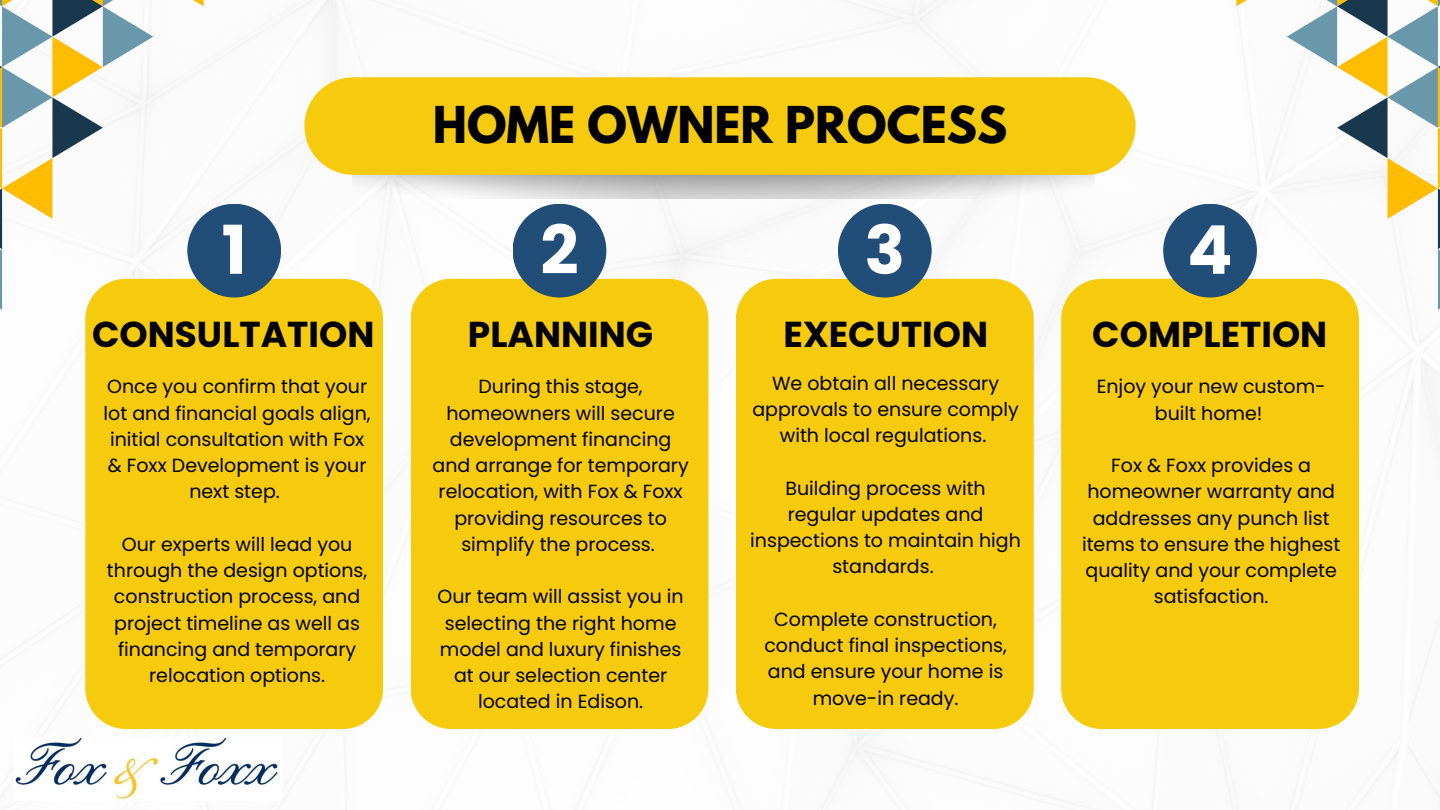
<style>
.page{position:relative;width:1440px;height:810px;background:#fff}
.page>*{position:absolute;margin:0;border:0;box-sizing:border-box;transform-origin:0 0}
.t1{font:700 67.3px "Poppins";color:#fff}
.t2{font:700 45px "League Spartan";color:#000}
.t3{font:700 36px "Poppins";color:#000}
.t4{font:19px/26.2px "Poppins";color:#000;text-align:center}
</style>
<div class="page">
<img style="left:0;top:0;width:1440px;height:810px">
<div style="left:85px;top:279px;width:298px;height:450px;background:#f7cb0d;border-radius:41px"></div>
<div style="left:411px;top:279px;width:297px;height:450px;background:#f7cb0d;border-radius:41px"></div>
<div style="left:736px;top:279px;width:298px;height:450px;background:#f7cb0d;border-radius:40px"></div>
<div style="left:1061px;top:279px;width:298px;height:450px;background:#f7cb0d;border-radius:41px"></div>
<div style="left:187px;top:204px;width:94px;height:94px;background:#204e78;border-radius:50%"></div>
<div style="left:513px;top:204px;width:93px;height:94px;background:#204e78;border-radius:50%"></div>
<div style="left:838px;top:204px;width:94px;height:94px;background:#204e78;border-radius:50%"></div>
<div style="left:1163px;top:204px;width:94px;height:94px;background:#204e78;border-radius:50%"></div>
<img style="left:352px;top:175px;width:742px;height:24px">
<div style="left:304px;top:77px;width:831px;height:98px;background:#f7cb0d"></div>
<svg style="left:0;top:0;width:203px;height:310px"></svg>
<svg style="left:1236px;top:0;width:204px;height:310px"></svg>
<img style="left:14px;top:737px;width:267px;height:63px">
<p class="t2" style="left:433px;top:103px;width:576px">HOME OWNER PROCESS</p>
<p class="t1" style="left:222px;top:203px;width:27px">1</p>
<h1 class="t1" style="left:540px;top:203px;width:40px">2</h1>
<p class="t1" style="left:864px;top:203px;width:42px">3</p>
<p class="t1" style="left:1187px;top:203px;width:47px">4</p>
<p class="t3" style="left:92px;top:309px;width:284px">CONSULTATION</p>
<p class="t4" style="left:104px;top:374px;width:269px">Once you confirm that your lot and financial goals align, initial consultation with Fox &amp; Foxx Development is your next step.</p>
<p class="t4" style="left:107px;top:531px;width:262px">Our experts will lead you through the design options, construction process, and project timeline as well as financing and temporary relocation options.</p>
<p class="t3" style="left:468px;top:309px;width:187px">PLANNING</p>
<p class="t3" style="left:784px;top:309px;width:206px">EXECUTION</p>
<p class="t3" style="left:1092px;top:309px;width:237px">COMPLETION</p>
<h2 class="t4" style="left:433px;top:374px;width:258px">During this stage, homeowners will secure development financing and arrange for temporary relocation, with Fox &amp; Foxx providing resources to simplify the process.</h2>
<p class="t4" style="left:438px;top:584px;width:248px">Our team will assist you in selecting the right home model and luxury finishes at our selection center located in Edison.</p>
<p class="t4" style="left:752px;top:370px;width:268px">We obtain all necessary approvals to ensure comply with local regulations.</p>
<h2 class="t4" style="left:750px;top:475px;width:272px">Building process with regular updates and inspections to maintain high standards.</h2>
<p class="t4" style="left:764px;top:606px;width:244px">Complete construction, conduct final inspections, and ensure your home is move-in ready.</p>
<p class="t4" style="left:1097px;top:374px;width:230px">Enjoy your new custom&shy;built home!</p>
<h2 class="t4" style="left:1082px;top:452px;width:260px">Fox &amp; Foxx provides a homeowner warranty and addresses any punch list items to ensure the highest quality and your complete satisfaction.</h2>
</div>
